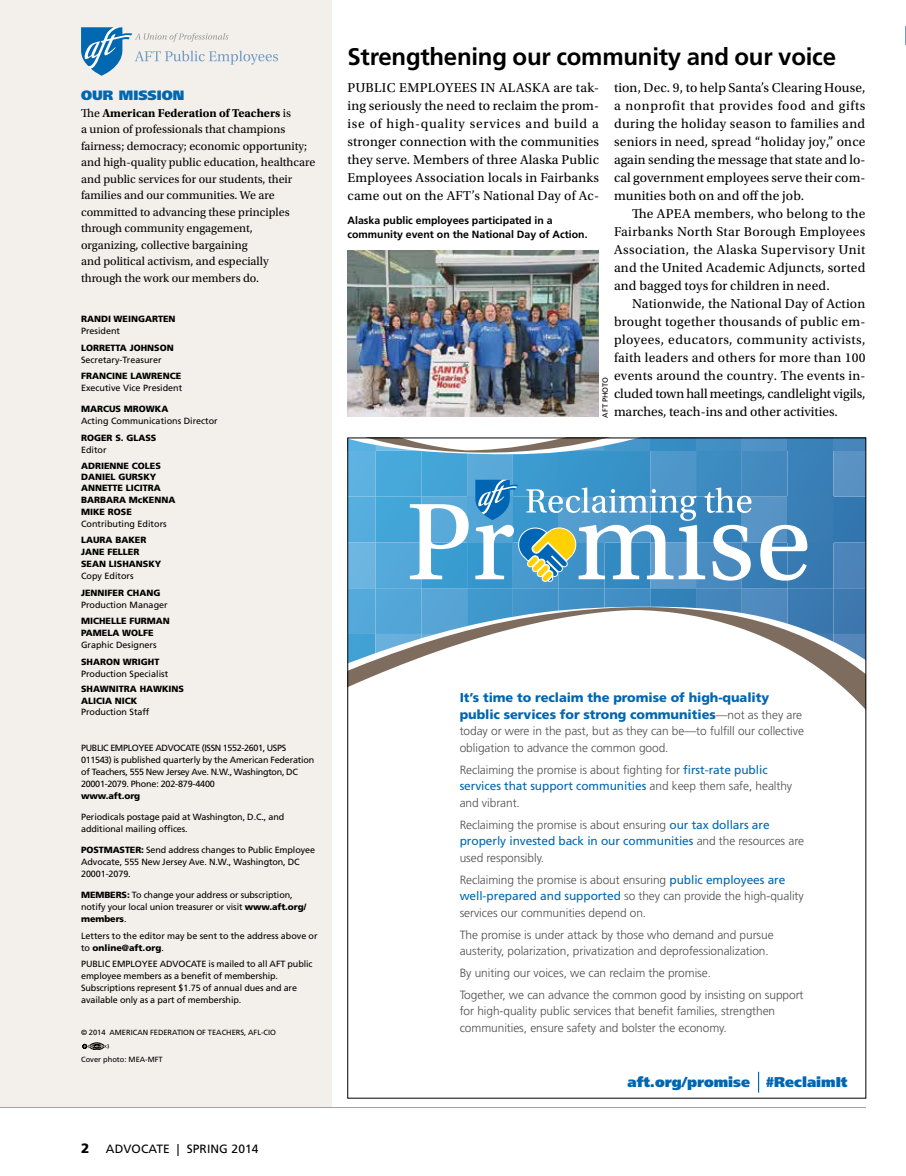
<style>
.page{position:relative;width:906px;height:1176px;background:#fff}
.page>*{position:absolute;margin:0;border:0;box-sizing:border-box;transform-origin:0 0}
.t1{font:700 24px "Frutiger LT Std";letter-spacing:-.01em;color:#000}
.t2{font:900 14.1px "Frutiger LT Std";color:#0067b1}
.t3{font:13.5px/18px "Utopia Std";letter-spacing:.01em;color:#000;text-align:justify}
.t4{font:900 13.5px "Frutiger LT Std";color:#0067b1}
.t5{font:900 12.75px/16.5px "Frutiger LT Std";letter-spacing:-.005em;color:#0067b1}
.t6{font:12px/16.5px "Utopia Std";color:#000}
.t7{font:12px "Frutiger LT Std";letter-spacing:.01em;color:#000}
.t8{font:300 11.85px/16.5px "Frutiger LT Std";letter-spacing:-.005em;color:#4d4d4f}
.t9{font:700 10.5px/13.5px "Frutiger LT Std";color:#000}
.t10{font:9px/12px "Frutiger LT Std";letter-spacing:-.01em;color:#000}
.t11{font:900 9px/12px "Frutiger LT Std";color:#000}
.t12{font:9px/12px "Frutiger LT Std";letter-spacing:-.03em;color:#000}
.t13{font:9px "Frutiger LT Std";letter-spacing:-.04em;color:#000}
.t14{font:7.5px "Frutiger LT Std";color:#000}
.s1{font-weight:700}
.s2{font-weight:900}
.s3{font-weight:900;font-size:13.5px}
.s4{font-weight:300;font-size:11.85px;color:#4d4d4f}
.s5{font-weight:400;color:#0067b1}
</style>
<div class="page">
<svg style="left:905px;top:26px;width:1px;height:19px"></svg>
<div style="left:0;top:0;width:332px;height:1106px;background:#f3efea"></div>
<svg style="left:83px;top:1042px;width:26px;height:7px"></svg>
<svg style="left:81px;top:27px;width:197px;height:49px"></svg>
<hr style="left:0;top:1106px;width:865px;height:1px;background:#9fa1a4">
<img style="left:347px;top:250px;width:251px;height:166px">
<svg style="left:349px;top:439px;width:514px;height:268px"></svg>
<p class="t4" style="left:81px;top:87px;width:105px">Our Mission</p>
<p class="t6" style="left:81px;top:105px;width:235px">The <span class="s1">American Federation of Teachers</span> is<br>a union of professionals that champions fairness; democracy; economic opportunity; and high-quality public education, healthcare and public services for our students, their families and our communities. We are committed to advancing these principles through community engagement,<br>organizing, collective bargaining<br>and political activism, and especially<br>through the work our members do.</p>
<p class="t11" style="left:81px;top:313px;width:96px">RANDI WEINGARTEN</p>
<p class="t10" style="left:81px;top:325px;width:41px">President</p>
<p class="t11" style="left:81px;top:341px;width:94px">LORRETTA JOH NSON</p>
<p class="t10" style="left:81px;top:354px;width:82px">Secretary-Treasurer</p>
<p class="t11" style="left:81px;top:370px;width:102px">FRANCI NE LAWRENCE</p>
<p class="t10" style="left:81px;top:382px;width:103px">Executive Vice President</p>
<p class="t11" style="left:81px;top:403px;width:87px">MARCUS MROWKA</p>
<p class="t10" style="left:81px;top:415px;width:138px">Acting Communications Director</p>
<p class="t11" style="left:81px;top:431px;width:21px">ROGER</p>
<p class="t11" style="left:115px;top:431px;width:30px">S. GLASS</p>
<p class="t10" style="left:81px;top:444px;width:27px">Editor</p>
<p class="t11" style="left:81px;top:459px;width:7px">ADRIENNE</p>
<p class="t11" style="left:132px;top:459px;width:25px">COLES</p>
<p class="t11" style="left:81px;top:470px;width:14px">DANIE</p>
<p class="t11" style="left:111px;top:470px;width:47px">L GURSKY</p>
<p class="t11" style="left:81px;top:482px;width:8px">ANNE</p>
<p class="t11" style="left:108px;top:482px;width:48px">TTE LICITRA</p>
<p class="t11" style="left:81px;top:494px;width:8px">BARBARA</p>
<p class="t11" style="left:81px;top:494px;width:76px;line-height:11.2px;text-indent:48px">MCKENNA<br>MIKE ROSE</p>
<p class="t10" style="left:81px;top:517px;width:87px">Contributing Editors</p>
<p class="t11" style="left:81px;top:533px;width:67px">LAURA BAKER<br>JANE FELLER<br>SEAN</p>
<p class="t11" style="left:109px;top:557px;width:28px">LISHANS</p>
<p class="t11" style="left:148px;top:557px;width:14px">KY</p>
<p class="t10" style="left:81px;top:569px;width:54px">Copy Editors</p>
<p class="t11" style="left:81px;top:586px;width:7px">JENNI</p>
<p class="t11" style="left:108px;top:586px;width:40px">FER CHANG</p>
<p class="t10" style="left:81px;top:598px;width:88px">Production Manager</p>
<p class="t11" style="left:81px;top:614px;width:68px">MICHELLE FURMAN<br>PAME</p>
<p class="t11" style="left:107px;top:626px;width:47px">LA WOLFE</p>
<p class="t10" style="left:81px;top:638px;width:77px">Graphic Designers</p>
<p class="t11" style="left:81px;top:655px;width:80px">SHARON WRIG HT</p>
<p class="t10" style="left:81px;top:667px;width:89px">Production Specialist</p>
<p class="t11" style="left:81px;top:683px;width:20px">SHAWNI</p>
<p class="t11" style="left:119px;top:683px;width:29px">TRA HAW</p>
<p class="t11" style="left:162px;top:683px;width:13px">KINS</p>
<p class="t11" style="left:81px;top:694px;width:58px">ALICIA NICK</p>
<p class="t10" style="left:81px;top:705px;width:70px">Production Staff</p>
<p class="t13" style="left:81px;top:742px;width:64px">PUB LIC EM PLOYEE</p>
<p class="t12" style="left:81px;top:741px;width:235px;text-indent:74px">ADVOCATE (ISSN 1552-2601, U SPS 011543) is published quarterly by the American Federation of Teachers, 555 New Jersey Ave. N.W., Washington, DC 20001-2079. Phone: 202-879-4400</p>
<p class="t11" style="left:81px;top:789px;width:61px">WWW.AFT.ORG</p>
<p class="t10" style="left:81px;top:810px;width:205px">Periodicals postage paid at Washington, D.C., and additional mailing offices.</p>
<p class="t10" style="left:81px;top:843px;width:235px"><span class="s2">POSTMASTER:</span> Send address changes to Public E mployee<br>Advocate, 555 New Jersey Ave. N.W., Washington, DC<br>20001-2079.</p>
<p class="t10" style="left:81px;top:888px;width:226px"><span class="s2">MEMBERS:</span> To change your address or subscription, notify your local union treasurer or visit <span class="s2">WWW.AFT.ORG/<br>MEMBERS</span>.</p>
<p class="t10" style="left:81px;top:929px;width:238px">Letters to the editor may be sent to the address above or to <span class="s2">ONLINE@AFT.ORG</span>.</p>
<p class="t10" style="left:81px;top:957px;width:67px">PUB LIC EM PLOYEE</p>
<p class="t10" style="left:81px;top:957px;width:233px;text-indent:79px">ADVOCATE is mailed to all AFT public employee members as a benefit of membership.<br>Subscriptions represent $1.75 of annual dues and are available only as a part of membership.</p>
<p class="t14" style="left:81px;top:1027px;width:102px">© 2014 American Federation</p>
<p class="t14" style="left:196px;top:1027px;width:81px">of Teachers, AFL-CIO</p>
<p class="t14" style="left:81px;top:1054px;width:82px">Cover photo: M ea-mft</p>
<p class="t7" style="left:81px;top:1141px;width:179px"><span class="s3">2</span> ADVOCATE | SPRING 2014</p>
<h1 class="t1" style="left:347px;top:42px;width:490px">Strengthening our community and our voice</h1>
<p class="t3" style="left:347px;top:78px;width:253px">PUBLIC EMPLOYEES IN ALASKA are tak&shy;ing seriously the need to reclaim the prom&shy;ise of high-quality services and build a stronger connection with the communities they serve. Members of three Alaska Public Employees Association locals in Fairbanks came out on the AFT’s National Day of Ac-</p>
<p class="t3" style="left:613px;top:78px;width:253px">tion, Dec. 9, to help Santa’s Clearing House, a nonprofit that provides food and gifts during the holiday season to families and seniors in need, spread “holiday joy,” once again sending the message that state and lo&shy;cal government employees serve their com&shy;munities both on and off the job.</p>
<p class="t3" style="left:613px;top:204px;width:253px;text-indent:18px">The APEA members, who belong to the Fairbanks North Star Borough Employees Association, the Alaska Supervisory Unit and the United Academic Adjuncts, sorted and bagged toys for children in need.</p>
<p class="t3" style="left:613px;top:294px;width:253px;text-indent:18px">Nationwide, the National Day of Action brought together thousands of public em&shy;ployees, educators, community activists, faith leaders and others for more than 100 events around the country. The events in&shy;cluded town hall meetings, candlelight vigils, marches, teach-ins and other activities.</p>
<p class="t9" style="left:347px;top:214px;width:241px">Alaska public employees participated in a community event on the National Day of Action.</p>
<p class="t14" style="left:600px;top:417px;width:42px;rotate:-90deg">aft photo</p>
<p class="t5" style="left:459px;top:689px;width:343px">IT’S TIME TO RECLAIM THE PROMISE OF HIGH-QUALITY<br>PUBLIC SERVICES FOR STRONG COMMUNITIES<span class="s4">—not as they are</span></p>
<p class="t8" style="left:459px;top:722px;width:345px">today or were in the past, but as they can be—to fulfill our collective obligation to advance the common good.</p>
<p class="t8" style="left:459px;top:761px;width:334px">Reclaiming the promise is about fighting for <span class="s5">first-rate public services that support communities</span> and keep them safe, healthy and vibrant.</p>
<p class="t8" style="left:459px;top:816px;width:345px">Reclaiming the promise is about ensuring <span class="s5">our tax dollars are properly invested back in our communities</span> and the resources are used responsibly.</p>
<p class="t8" style="left:459px;top:871px;width:345px">Reclaiming the promise is about ensuring <span class="s5">public employees are well-prepared and supported</span> so they can provide the high-quality services our communities depend on.</p>
<p class="t8" style="left:459px;top:926px;width:315px">The promise is under attack by those who demand and pursue austerity, polarization, privatization and deprofessionalization.</p>
<p class="t8" style="left:459px;top:961px;width:345px;line-height:21.9px">By uniting our voices, we can reclaim the promise.<br>Together, we can advance the common good by insisting on support</p>
<p class="t8" style="left:459px;top:1002px;width:317px">for high-quality public services that benefit families, strengthen communities, ensure safety and bolster the economy.</p>
<p class="t2" style="left:627px;top:1073px;width:221px">aft.org/promise #ReclaimIt</p>
</div>
